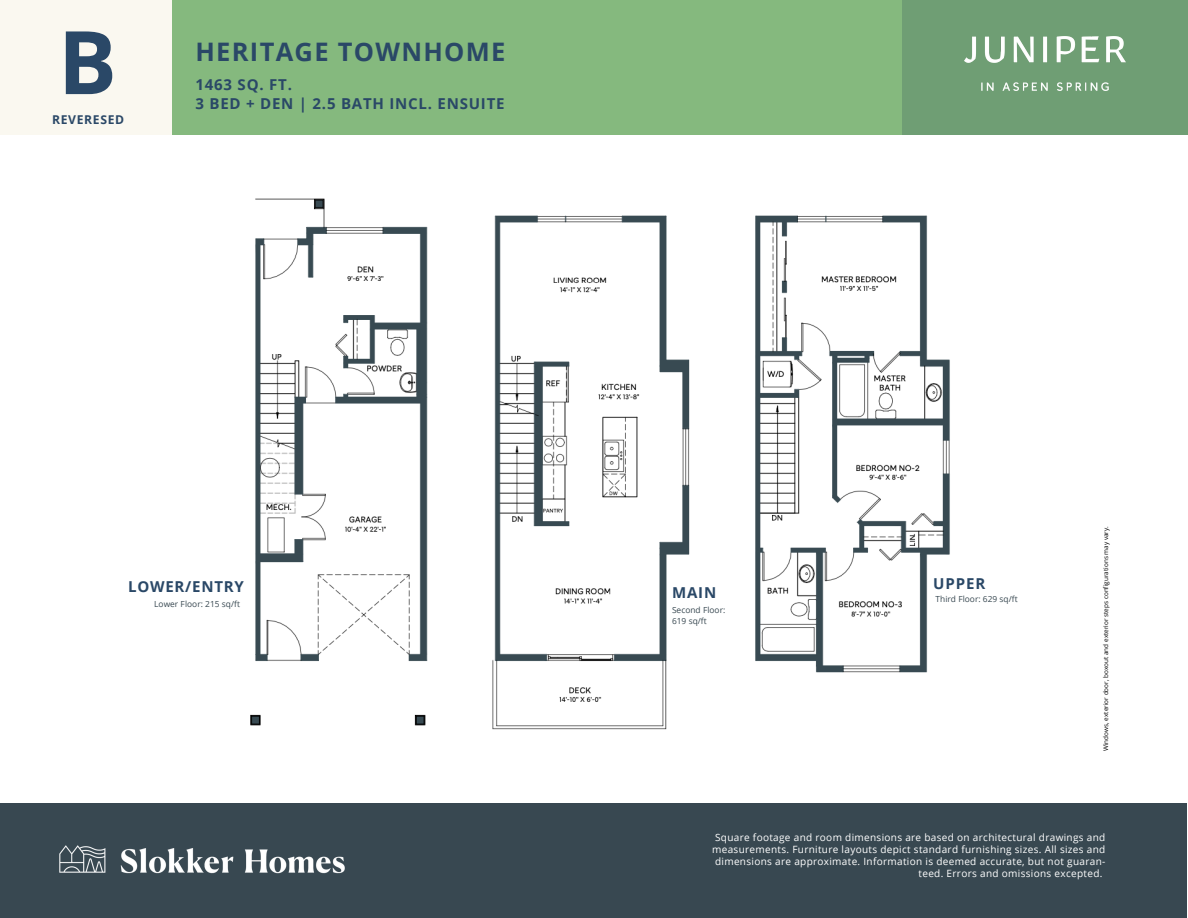
<style>
.page{position:relative;width:1188px;height:918px;background:#fff}
.page>*{position:absolute;margin:0;border:0;box-sizing:border-box;transform-origin:0 0}
.t1{font:700 87.75px "Open Sans";color:#2a4867}
.t2{font:700 25.5px "Open Sans";letter-spacing:.05em;color:#2a4867}
.t3{font:700 15px "Open Sans";letter-spacing:.05em;color:#2a4867}
.t4{font:700 12.15px "Open Sans";letter-spacing:.05em;color:#2a4867}
.t5{font:10.05px/11.7px "Open Sans";letter-spacing:.03em;color:#fff;text-align:right}
.t6{font:8.4px "Open Sans";letter-spacing:.005em;color:#384851}
.t7{font:6.3px "Open Sans";letter-spacing:.005em;color:#000}
</style>
<div class="page">
<div style="left:0;top:803px;width:1187px;height:115px;background:#384851"></div>
<div style="left:1px;top:0;width:1187px;height:135px;background:#85b97e"></div>
<div style="left:1px;top:0;width:171px;height:135px;background:#faf8f0"></div>
<img style="left:59px;top:845px;width:286px;height:29px">
<div style="left:902px;top:0;width:286px;height:135px;background:#6f9e74"></div>
<img style="left:965px;top:37px;width:161px;height:54px">
<img style="left:250px;top:198px;width:700px;height:532px">
<p class="t1" style="left:58px;top:0;width:60px">B</p>
<p class="t4" style="left:52px;top:111px;width:73px">REVERESED</p>
<p class="t2" style="left:195px;top:34px;width:312px">HERITAGE TOWNHOME</p>
<p class="t3" style="left:195px;top:74px;width:98px">1463 SQ. FT.</p>
<p class="t3" style="left:195px;top:93px;width:311px">3 BED + DEN | 2.5 BATH INCL. ENSUITE</p>
<p class="t3" style="left:128px;top:576px;width:117px">LOWER/ENTRY</p>
<p class="t6" style="left:154px;top:598px;width:87px">Lower Floor: 215 sq/ft</p>
<p class="t3" style="left:672px;top:582px;width:46px">MAIN</p>
<p class="t6" style="left:672px;top:604px;width:55px">Second Floor:</p>
<p class="t6" style="left:672px;top:615px;width:36px">619 sq/ft</p>
<p class="t3" style="left:933px;top:573px;width:53px">UPPER</p>
<p class="t6" style="left:936px;top:593px;width:84px">Third Floor: 629 sq/ft</p>
<p class="t7" style="left:1101px;top:751px;width:227px;rotate:-90deg">Windows, exterior door, boxout and exterior steps configurations may vary.</p>
<p class="t5" style="left:712px;top:832px;width:395px">Square footage and room dimensions are based on architectural drawings and measurements. Furniture layouts depict standard furnishing sizes. All sizes and dimensions are approximate. Information is deemed accurate, but not guaran&shy;teed. Errors and omissions excepted.</p>
</div>
